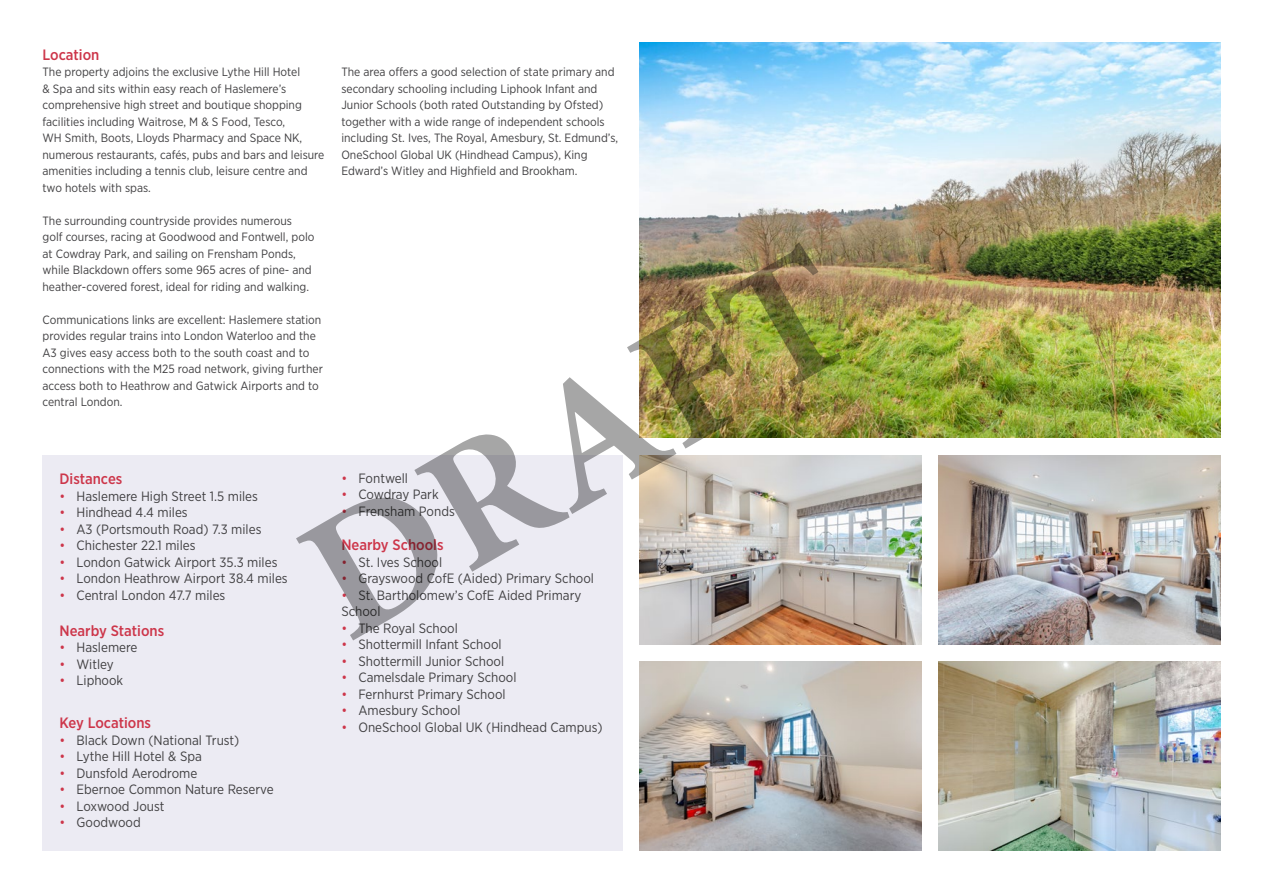
<style>
.page{position:relative;width:1263px;height:893px;background:#fff}
.page>*{position:absolute;margin:0;border:0;box-sizing:border-box;transform-origin:0 0}
.t1{font:700 180px "Minion Pro";color:rgb(0 0 0/.35)}
.t2{font:500 15px "Gotham Narrow";color:#cd364a}
.t3{font:13.5px/16.5px "Gotham Narrow";color:#414042}
.t4{font:12px/16.5px "Gotham Narrow";color:#414042}
.s1{color:#cd364a}
</style>
<div class="page">
<img style="left:640px;top:43px;width:580px;height:395px">
<img style="left:640px;top:455px;width:282px;height:190px">
<img style="left:640px;top:662px;width:282px;height:188px">
<img style="left:938px;top:455px;width:282px;height:190px">
<img style="left:938px;top:662px;width:282px;height:188px">
<div style="left:43px;top:455px;width:580px;height:395px;background:#ecebf3"></div>
<p class="t2" style="left:43px;top:45px;width:58px">Location</p>
<p class="t4" style="left:43px;top:64px;width:283px">The property adjoins the exclusive Lythe Hill Hotel<br>&amp; Spa and sits within easy reach of Haslemere’s comprehensive high street and boutique shopping facilities including Waitrose, M &amp; S Food, Tesco,<br>WH Smith, Boots, Lloyds Pharmacy and Space NK, numerous restaurants, cafés, pubs and bars and leisure amenities including a tennis club, leisure centre and two hotels with spas.</p>
<p class="t4" style="left:43px;top:212px;width:273px">The surrounding countryside provides numerous golf courses, racing at Goodwood and Fontwell, polo at Cowdray Park, and sailing on Frensham Ponds, while Blackdown offers some 965 acres of pine- and heather-covered forest, ideal for riding and walking.</p>
<p class="t4" style="left:43px;top:311px;width:282px">Communications links are excellent: Haslemere station provides regular trains into London Waterloo and the A3 gives easy access both to the south coast and to connections with the M25 road network, giving further access both to Heathrow and Gatwick Airports and to central London.</p>
<p class="t4" style="left:341px;top:64px;width:278px">The area offers a good selection of state primary and secondary schooling including Liphook Infant and Junior Schools (both rated Outstanding by Ofsted) together with a wide range of independent schools including St. Ives, The Royal, Amesbury, St. Edmund’s, OneSchool Global UK (Hindhead Campus), King Edward’s Witley and Highfield and Brookham.</p>
<h1 class="t1" style="left:256px;top:484px;width:574px;rotate:-30deg">DRAFT</h1>
<p class="t3" style="left:341px;top:469px;width:68px"><span class="s1">•</span> Fontwell</p>
<p class="t3" style="left:341px;top:486px;width:99px"><span class="s1">•</span> Cowdray Park</p>
<p class="t3" style="left:341px;top:502px;width:115px"><span class="s1">•</span> Frensham Ponds</p>
<p class="t2" style="left:341px;top:535px;width:104px">Nearby Schools</p>
<p class="t3" style="left:341px;top:554px;width:102px"><span class="s1">•</span> St. Ives School</p>
<p class="t3" style="left:341px;top:570px;width:254px"><span class="s1">•</span> Grayswood CofE (Aided) Primary School</p>
<p class="t3" style="left:341px;top:586px;width:242px"><span class="s1">•</span> St. Bartholomew’s CofE Aided Primary<br>School</p>
<p class="t3" style="left:341px;top:619px;width:118px"><span class="s1">•</span> The Royal School</p>
<p class="t3" style="left:341px;top:636px;width:162px"><span class="s1">•</span> Shottermill Infant School</p>
<p class="t3" style="left:341px;top:652px;width:164px"><span class="s1">•</span> Shottermill Junior School</p>
<p class="t3" style="left:341px;top:669px;width:177px"><span class="s1">•</span> Camelsdale Primary School</p>
<p class="t3" style="left:341px;top:685px;width:166px"><span class="s1">•</span> Fernhurst Primary School</p>
<p class="t3" style="left:341px;top:702px;width:121px"><span class="s1">•</span> Amesbury School</p>
<p class="t3" style="left:341px;top:718px;width:263px"><span class="s1">•</span> OneSchool Global UK (Hindhead Campus)</p>
<p class="t2" style="left:60px;top:469px;width:64px">Distances</p>
<p class="t3" style="left:60px;top:487px;width:200px"><span class="s1">•</span> Haslemere High Street 1.5 miles</p>
<p class="t3" style="left:60px;top:504px;width:130px"><span class="s1">•</span> Hindhead 4.4 miles</p>
<p class="t3" style="left:60px;top:520px;width:203px"><span class="s1">•</span> A3 (Portsmouth Road) 7.3 miles</p>
<p class="t3" style="left:60px;top:537px;width:138px"><span class="s1">•</span> Chichester 22.1 miles</p>
<p class="t3" style="left:60px;top:553px;width:219px"><span class="s1">•</span> London Gatwick Airport 35.3 miles</p>
<p class="t3" style="left:60px;top:570px;width:230px"><span class="s1">•</span> London Heathrow Airport 38.4 miles</p>
<p class="t3" style="left:60px;top:586px;width:167px"><span class="s1">•</span> Central London 47.7 miles</p>
<p class="t2" style="left:60px;top:621px;width:106px">Nearby Stations</p>
<p class="t3" style="left:60px;top:639px;width:79px"><span class="s1">•</span> Haslemere</p>
<p class="t3" style="left:60px;top:655px;width:56px"><span class="s1">•</span> Witley</p>
<p class="t3" style="left:60px;top:672px;width:65px"><span class="s1">•</span> Liphook</p>
<p class="t2" style="left:60px;top:713px;width:93px">Key Locations</p>
<p class="t3" style="left:60px;top:731px;width:181px"><span class="s1">•</span> Black Down (National Trust)</p>
<p class="t3" style="left:60px;top:748px;width:144px"><span class="s1">•</span> Lythe Hill Hotel &amp; Spa</p>
<p class="t3" style="left:60px;top:764px;width:139px"><span class="s1">•</span> Dunsfold Aerodrome</p>
<p class="t3" style="left:60px;top:781px;width:216px"><span class="s1">•</span> Ebernoe Common Nature Reserve</p>
<p class="t3" style="left:60px;top:797px;width:106px"><span class="s1">•</span> Loxwood Joust</p>
<p class="t3" style="left:60px;top:814px;width:83px"><span class="s1">•</span> Goodwood</p>
</div>
